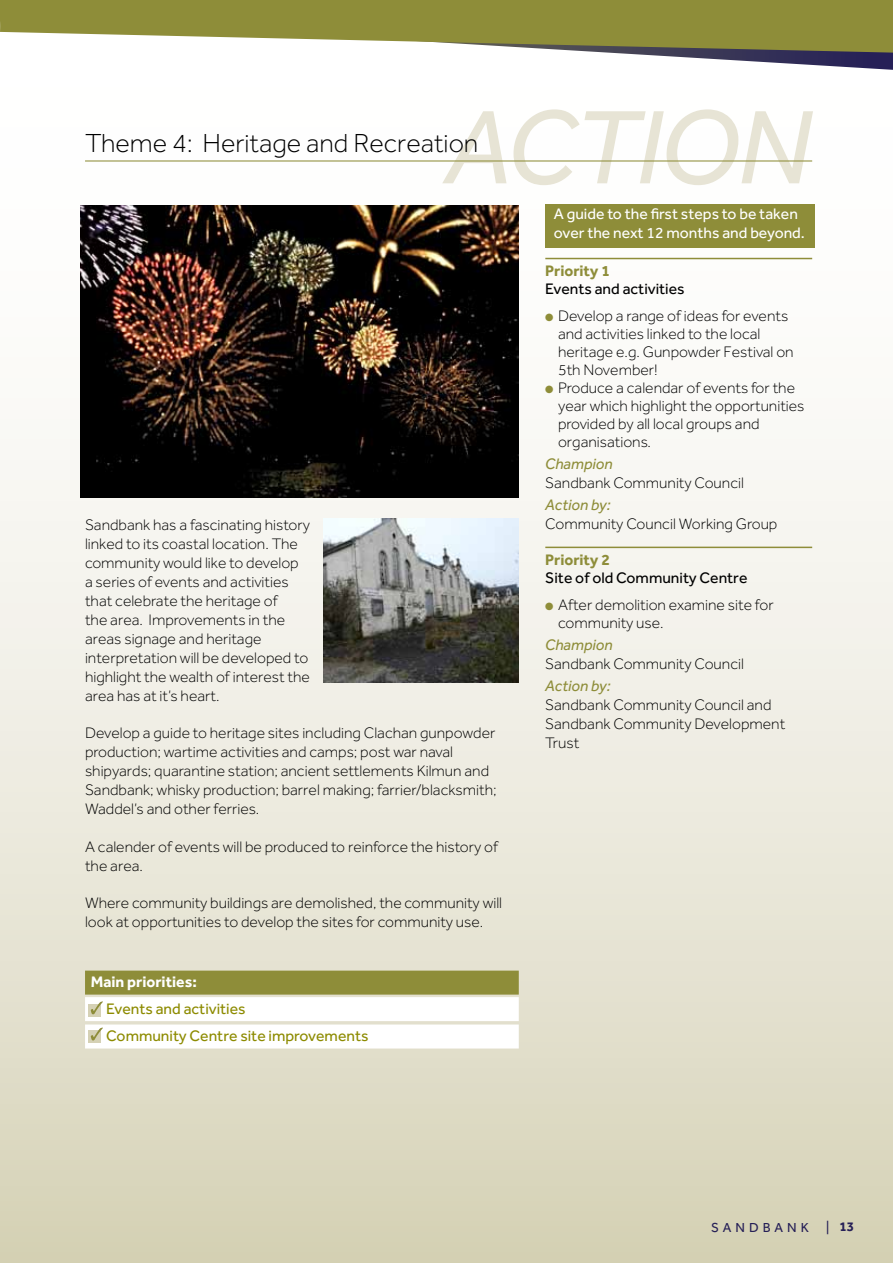
<style>
.page{position:relative;width:893px;height:1263px;background:#fff}
.page>*{position:absolute;margin:0;border:0;box-sizing:border-box;transform-origin:0 0}
.t1{font:italic 108px "Effra";letter-spacing:-.02em;color:#e7e4d5}
.t2{font:300 27px "Effra";color:#000}
.t3{font:300 15.75px/18.9px "Effra";color:#000}
.t4{font:15.75px/18.9px "Effra";color:#fff}
.t5{font:15.75px/27.5px "Effra";color:#8d8b00}
.t6{font:15.75px "Effra";color:#000}
.t7{font:italic 15.75px "Effra";color:#8e8d39}
.t8{font:700 15.75px "Effra";color:#8e8d39}
.t9{font:700 15.75px "Effra";color:#fff}
.t10{font:13.5px "Effra";letter-spacing:.3em;color:#262057}
.t11{font:700 13.5px "Effra";color:#262057}
.s1{color:#8e8d39}
.s2{font-weight:400}
</style>
<div class="page">
<div style="left:0;top:0;width:893px;height:1263px;background:linear-gradient(to bottom,#fff,#dad6be)"></div>
<svg style="left:54px;top:53px;width:839px;height:17px"></svg>
<svg style="left:0;top:0;width:893px;height:53px;fill:#8e8d39"></svg>
<svg style="left:0;top:0;width:3px;height:32px"></svg>
<div style="left:85px;top:970px;width:434px;height:24px;background:#8e8d39"></div>
<div style="left:85px;top:997px;width:434px;height:24px;background:#fff"></div>
<div style="left:85px;top:1024px;width:434px;height:24px;background:#fff"></div>
<hr style="left:545px;top:258px;width:267px;height:1px;background:#8e8d39">
<hr style="left:545px;top:547px;width:267px;height:1px;background:#8e8d39">
<hr style="left:85px;top:160px;width:727px;height:2px;background:#8e8d39">
<img style="left:81px;top:205px;width:438px;height:293px">
<img style="left:323px;top:519px;width:196px;height:163px">
<div style="left:88px;top:1004px;width:13px;height:13px;background:#d5d1b5"></div>
<svg style="left:91px;top:1001px;width:12px;height:13px"></svg>
<div style="left:88px;top:1030px;width:13px;height:13px;background:#d5d1b5"></div>
<svg style="left:91px;top:1027px;width:12px;height:13px"></svg>
<div style="left:545px;top:205px;width:270px;height:43px;background:#8e8d39"></div>
<h1 class="t1" style="left:445px;top:84px;width:367px">ACTION</h1>
<p class="t4" style="left:554px;top:204px;width:253px">A guide to the first steps to be taken over the next 12 months and beyond.</p>
<h2 class="t2" style="left:85px;top:128px;width:395px">Theme 4: Heritage and Recreation</h2>
<p class="t3" style="left:85px;top:516px;width:227px">Sandbank has a fascinating history linked to its coastal location. The community would like to develop a series of events and activities that celebrate the heritage of<br>the area. Improvements in the areas signage and heritage interpretation will be developed to highlight the wealth of interest the area has at it’s heart.</p>
<p class="t3" style="left:85px;top:723px;width:413px">Develop a guide to heritage sites including Clachan gunpowder production; wartime activities and camps; post war naval shipyards; quarantine station; ancient settlements Kilmun and Sandbank; whisky production; barrel making; farrier/blacksmith; Waddel’s and other ferries.</p>
<p class="t3" style="left:85px;top:837px;width:415px">A calender of events will be produced to reinforce the history of the area.</p>
<p class="t3" style="left:85px;top:894px;width:419px">Where community buildings are demolished, the community will look at opportunities to develop the sites for community use.</p>
<p class="t9" style="left:91px;top:972px;width:108px">Main priorities:</p>
<p class="t5" style="left:106px;top:995px;width:264px">Events and activities<br>Community Centre site improvements</p>
<p class="t8" style="left:545px;top:261px;width:66px">Priority 1</p>
<p class="t6" style="left:545px;top:280px;width:141px">Events and activities</p>
<p class="t3" style="left:558px;top:306px;width:237px;line-height:18px;text-indent:-13px"><span class="s1">●</span> Develop a range of ideas for events and activities linked to the local heritage e.g. Gunpowder Festival on<br>5th November!</p>
<p class="t3" style="left:558px;top:378px;width:248px;line-height:18px;text-indent:-13px"><span class="s1">●</span> Produce a calendar of events for the year which highlight the opportunities provided by all local groups and organisations.</p>
<p class="t7" style="left:545px;top:455px;width:69px">Champion</p>
<p class="t3" style="left:545px;top:473px;width:200px">Sandbank Community Council</p>
<p class="t7" style="left:545px;top:496px;width:67px">Action by:</p>
<p class="t3" style="left:545px;top:514px;width:234px">Community Council Working Group</p>
<p class="t8" style="left:545px;top:550px;width:66px">Priority 2</p>
<p class="t6" style="left:545px;top:569px;width:204px">Site of old Community Centre</p>
<p class="t3" style="left:558px;top:595px;width:217px;line-height:18px;text-indent:-13px"><span class="s1">●</span> After demolition examine site for community use.</p>
<p class="t7" style="left:545px;top:635px;width:69px">Champion</p>
<p class="t3" style="left:545px;top:654px;width:200px">Sandbank Community Council</p>
<p class="t7" style="left:545px;top:677px;width:67px">Action by:</p>
<p class="t3" style="left:545px;top:695px;width:241px">Sandbank Community Council and<br>Sandbank Community Development<br>Trust</p>
<p class="t10" style="left:711px;top:1219px;width:99px">SANDBANK</p>
<p class="t11" style="left:826px;top:1218px;width:30px"><span class="s2">|</span> 13</p>
</div>
